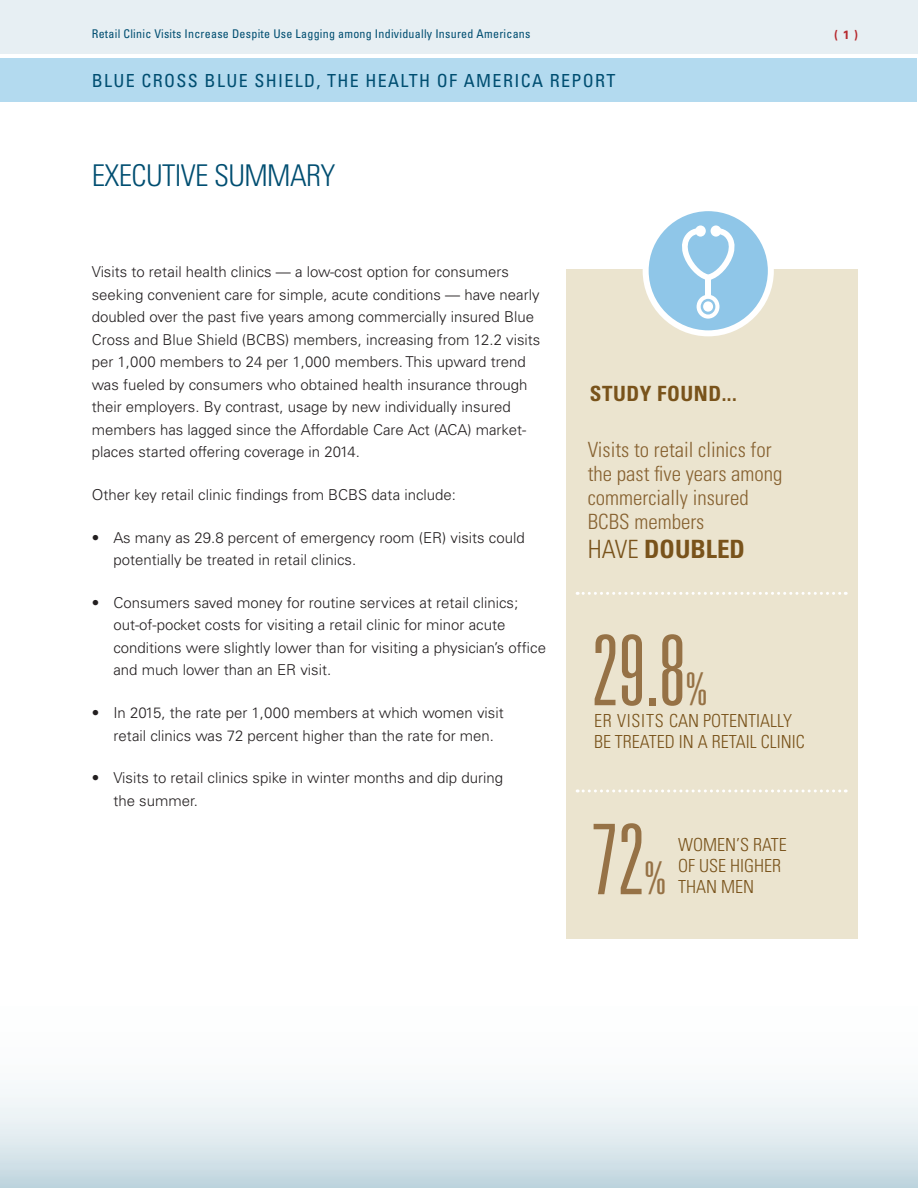
<style>
.page{position:relative;width:918px;height:1188px;background:#fff}
.page>*{position:absolute;margin:0;border:0;box-sizing:border-box;transform-origin:0 0}
.t1{font:300 ultra-condensed 97.5px "Univers";color:#967246}
.t2{font:300 condensed 30px "Univers";letter-spacing:-.02em;color:#004e71}
.t3{font:700 condensed 25.2px "Univers";color:#79531b}
.t4{font:300 condensed 21px/24px "Univers";color:#876231}
.t5{font:700 condensed 21px "Univers";letter-spacing:.025em;color:#79531b}
.t6{font:300 condensed 18px/21px "Univers";color:#79531b}
.t7{font:condensed 18px "Univers";letter-spacing:.075em;color:#004e71}
.t8{font:300 15px/22.5px "Univers";color:#231f20}
.t9{font:condensed 12px "Univers";letter-spacing:.02em;color:#004e71}
.t10{font:700 12px "Univers";color:#b6282d}
.s1{font-weight:300}
.s2{font-size:45px}
</style>
<div class="page">
<div style="left:0;top:0;width:918px;height:54px;background:#e7eff3"></div>
<svg style="left:0;top:1089px;width:918px;height:99px"></svg>
<div style="left:566px;top:269px;width:292px;height:670px;background:#ebe4cf"></div>
<div style="left:1px;top:58px;width:916px;height:44px;background:#b3daef"></div>
<svg style="left:577px;top:789px;width:269px;height:3px"></svg>
<svg style="left:577px;top:592px;width:269px;height:3px"></svg>
<div style="left:646px;top:208px;width:125px;height:125px;background:#8fc6e8;border-radius:50%"></div>
<div style="left:643px;top:205px;width:131px;height:131px;border:6px solid #fff;border-radius:50%"></div>
<svg style="left:682px;top:228px;width:53px;height:52px"></svg>
<div style="left:695px;top:225px;width:11px;height:12px;background:#fff;border-radius:50%"></div>
<svg style="left:697px;top:295px;width:22px;height:24px"></svg>
<div style="left:711px;top:225px;width:10px;height:12px;background:#fff;border-radius:50%"></div>
<div style="left:705px;top:276px;width:6px;height:21px;background:#fff"></div>
<p class="t9" style="left:92px;top:26px;width:440px">Retail Clinic Visits Increase Despite Use Lagging among Individually Insured Americans</p>
<p class="t10" style="left:834px;top:27px;width:25px">( 1 )</p>
<p class="t7" style="left:92px;top:69px;width:525px">BLUE CROSS BLUE SHIELD, THE HEALTH OF AMERICA REPORT</p>
<h2 class="t2" style="left:92px;top:157px;width:245px">EXECUTIVE SUMMARY</h2>
<p class="t8" style="left:92px;top:260px;width:450px">Visits to retail health clinics — a low-cost option for consumers seeking convenient care for simple, acute conditions — have nearly doubled over the past fve years among commercially insured Blue Cross and Blue Shield (BCBS) members, increasing from 12.2 visits per 1,000 members to 24 per 1,000 members. This upward trend was fueled by consumers who obtained health insurance through their employers. By contrast, usage by new individually insured members has lagged since the Affordable Care Act (ACA) market&shy;places started offering coverage in 2014.</p>
<p class="t8" style="left:92px;top:483px;width:366px">Other key retail clinic fndings from BCBS data include:</p>
<p class="t8" style="left:113px;top:526px;width:413px;text-indent:-22px">• As many as 29.8 percent of emergency room (ER) visits could potentially be treated in retail clinics.</p>
<p class="t8" style="left:113px;top:591px;width:434px;text-indent:-22px">• Consumers saved money for routine services at retail clinics; out-of-pocket costs for visiting a retail clinic for minor acute conditions were slightly lower than for visiting a physician’s offce and much lower than an ER visit.</p>
<p class="t8" style="left:113px;top:701px;width:392px;text-indent:-22px">• In 2015, the rate per 1,000 members at which women visit retail clinics was 72 percent higher than the rate for men.</p>
<p class="t8" style="left:113px;top:767px;width:391px;text-indent:-22px">• Visits to retail clinics spike in winter months and dip during the summer.</p>
<h3 class="t5" style="left:590px;top:381px;width:148px">STUDY FOUND...</h3>
<h3 class="t4" style="left:588px;top:437px;width:196px">Visits to retail clinics for the past fve years among commercially insured<br>BCBS members</h3>
<h2 class="t3" style="left:588px;top:533px;width:159px"><span class="s1">HAVE</span> DOUBLED</h2>
<p class="t1" style="left:592px;top:620px;width:117px">29.8<span class="s2">%</span></p>
<p class="t6" style="left:594px;top:710px;width:212px">ER VISITS CAN POTENTIALLY<br>BE TREATED IN A RETAIL CLINIC</p>
<p class="t1" style="left:591px;top:809px;width:77px">72<span class="s2">%</span></p>
<p class="t6" style="left:678px;top:834px;width:110px">WOMEN’S RATE</p>
<p class="t6" style="left:678px;top:855px;width:105px">OF USE HIGHER</p>
<p class="t6" style="left:678px;top:876px;width:77px">THAN MEN</p>
</div>
